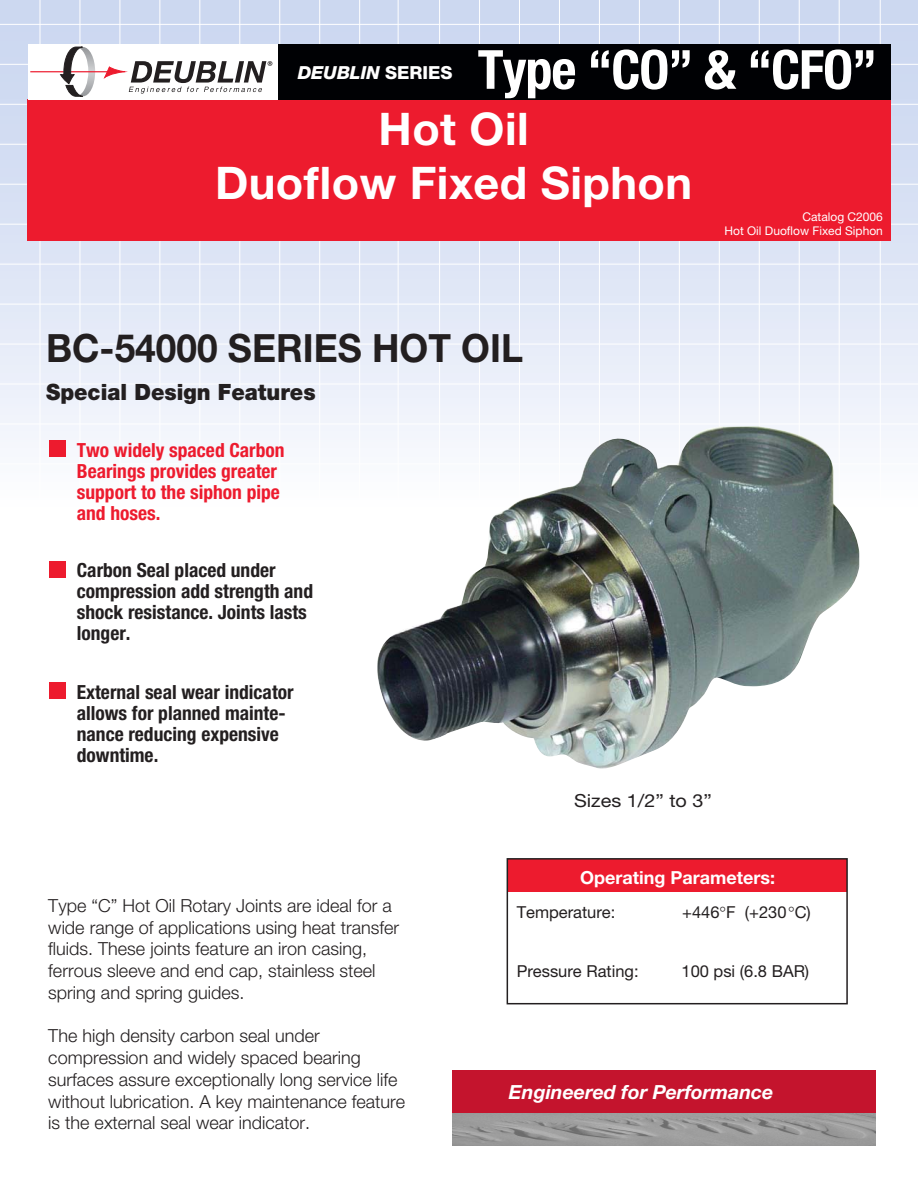
<style>
.page{position:relative;width:918px;height:1188px;background:#fff}
.page>*{position:absolute;margin:0;border:0;box-sizing:border-box;transform-origin:0 0}
.t1{font:700 condensed 54px "Helvetica Neue LT Pro";letter-spacing:-.02em;color:#fff}
.t2{font:700 45px/54px "Helvetica Neue LT Pro";letter-spacing:.01em;color:#fff;text-align:center}
.t3{font:700 39px "Helvetica Neue LT Pro";color:#231f20;scale:.95 1}
.t4{font:900 22.5px "Helvetica Neue LT Pro";color:#231f20;scale:.95 1}
.t5{font:700 condensed 19.5px/21px "Helvetica Neue LT Pro";color:#231f20}
.t6{font:700 condensed 19.5px/21px "Helvetica Neue LT Pro";color:#ed1b2e}
.t7{font:italic 700 19.5px "Helvetica Neue LT Pro";color:#fff}
.t8{font:300 18px/21.8px "Helvetica Neue LT Pro";color:#231f20}
.t9{font:700 18px "Helvetica Neue LT Pro";color:#fff}
.t10{font:18px "Helvetica Neue LT Pro";color:#231f20;scale:1.1 1}
.t11{font:italic 800 18px "Helvetica Neue LT Pro";color:#fff}
.t12{font:16.5px "Helvetica Neue LT Pro";color:#231f20}
.t13{font:12px/14.4px "Helvetica Neue LT Pro";color:#fff;text-align:right}
.s1{font-style:normal}
</style>
<div class="page">
<div style="left:0;top:0;width:918px;height:512px;background:linear-gradient(to bottom,#c4d1ec,#fafcff)"></div>
<hr style="left:40px;top:0;width:1px;height:1188px;background:#fff">
<hr style="left:80px;top:0;width:1px;height:1188px;background:#fff">
<hr style="left:120px;top:0;width:1px;height:1188px;background:#fff">
<hr style="left:159px;top:0;width:1px;height:1188px;background:#fff">
<hr style="left:199px;top:0;width:1px;height:1188px;background:#fff">
<hr style="left:239px;top:0;width:1px;height:1188px;background:#fff">
<hr style="left:279px;top:0;width:1px;height:1188px;background:#fff">
<hr style="left:319px;top:0;width:1px;height:1188px;background:#fff">
<hr style="left:359px;top:0;width:1px;height:1188px;background:#fff">
<hr style="left:398px;top:0;width:1px;height:1188px;background:#fff">
<hr style="left:439px;top:0;width:1px;height:1188px;background:#fff">
<hr style="left:479px;top:0;width:1px;height:1188px;background:#fff">
<hr style="left:519px;top:0;width:1px;height:1188px;background:#fff">
<hr style="left:559px;top:0;width:1px;height:1188px;background:#fff">
<hr style="left:599px;top:0;width:1px;height:1188px;background:#fff">
<hr style="left:639px;top:0;width:1px;height:1188px;background:#fff">
<hr style="left:679px;top:0;width:1px;height:1188px;background:#fff">
<hr style="left:719px;top:0;width:1px;height:1188px;background:#fff">
<hr style="left:759px;top:0;width:1px;height:1188px;background:#fff">
<hr style="left:799px;top:0;width:1px;height:1188px;background:#fff">
<hr style="left:839px;top:0;width:1px;height:1188px;background:#fff">
<hr style="left:880px;top:0;width:1px;height:1188px;background:#fff">
<hr style="left:0;top:24px;width:918px;height:1px;background:#fff">
<hr style="left:0;top:64px;width:918px;height:1px;background:#fff">
<hr style="left:0;top:104px;width:918px;height:1px;background:#fff">
<hr style="left:0;top:144px;width:918px;height:1px;background:#fff">
<hr style="left:0;top:184px;width:918px;height:1px;background:#fff">
<hr style="left:0;top:224px;width:918px;height:1px;background:#fff">
<hr style="left:0;top:264px;width:918px;height:1px;background:#fff">
<hr style="left:0;top:304px;width:918px;height:1px;background:#fff">
<hr style="left:0;top:344px;width:918px;height:1px;background:#fff">
<hr style="left:0;top:384px;width:918px;height:1px;background:#fff">
<hr style="left:0;top:424px;width:918px;height:1px;background:#fff">
<hr style="left:0;top:464px;width:918px;height:1px;background:#fff">
<hr style="left:0;top:504px;width:918px;height:1px;background:#fff">
<div style="left:507px;top:859px;width:340px;height:33px;background:#ed1b2e"></div>
<div style="left:49px;top:440px;width:17px;height:17px;background:#ed1b2e"></div>
<div style="left:49px;top:561px;width:17px;height:16px;background:#ed1b2e"></div>
<div style="left:49px;top:682px;width:17px;height:17px;background:#ed1b2e"></div>
<div style="left:507px;top:858px;width:341px;height:146px;border:2px solid #231f20"></div>
<img style="left:377px;top:426px;width:482px;height:343px">
<div style="left:27px;top:100px;width:864px;height:141px;background:#ed1b2e"></div>
<div style="left:278px;top:45px;width:613px;height:55px;background:#000104"></div>
<div style="left:28px;top:45px;width:250px;height:55px;background:#fff"></div>
<hr style="left:71px;top:71px;width:38px;height:1px;background:#ed1b2e">
<hr style="left:30px;top:71px;width:34px;height:1px;background:#ed1b2e">
<svg style="left:104px;top:61px;width:168px;height:33px"></svg>
<svg style="left:60px;top:47px;width:35px;height:50px"></svg>
<div style="left:452px;top:1070px;width:423px;height:45px;background:#c4142d"></div>
<img style="left:452px;top:1114px;width:423px;height:31px">
<p class="t11" style="left:298px;top:62px;width:156px">DEUBLIN <span class="s1">SERIES</span></p>
<h1 class="t1" style="left:478px;top:50px;width:401px">Type “CO” &amp; “CFO”</h1>
<h2 class="t2" style="left:215px;top:106px;width:479px">Hot Oil<br>Duoflow Fixed Siphon</h2>
<p class="t13" style="left:724px;top:211px;width:160px">Catalog C2006<br>Hot Oil Duoflow Fixed Siphon</p>
<h3 class="t3" style="left:46px;top:334px;width:504px">BC-54000 SERIES HOT OIL</h3>
<p class="t4" style="left:46px;top:384px;width:285px">Special Design Features</p>
<p class="t6" style="left:77px;top:441px;width:209px">Two widely spaced Carbon<br>Bearings provides greater support to the siphon pipe and hoses.</p>
<p class="t5" style="left:77px;top:562px;width:238px">Carbon Seal placed under compression add strength and shock resistance. Joints lasts longer.</p>
<p class="t5" style="left:77px;top:683px;width:218px">External seal wear indicator allows for planned mainte&shy;nance reducing expensive downtime.</p>
<p class="t10" style="left:574px;top:794px;width:127px">Sizes 1/2” to 3”</p>
<p class="t8" style="left:48px;top:896px;width:352px">Type “C” Hot Oil Rotary Joints are ideal for a wide range of applications using heat transfer fluids. These joints feature an iron casing, ferrous sleeve and end cap, stainless steel spring and spring guides.</p>
<p class="t8" style="left:48px;top:1027px;width:358px">The high density carbon seal under compression and widely spaced bearing surfaces assure exceptionally long service life without lubrication. A key maintenance feature is the external seal wear indicator.</p>
<p class="t9" style="left:580px;top:871px;width:196px">Operating Parameters:</p>
<p class="t12" style="left:517px;top:906px;width:100px">Temperature:</p>
<p class="t12" style="left:682px;top:906px;width:130px">+446 F (+230 C)</p>
<p class="t12" style="left:517px;top:965px;width:123px">Pressure Rating:</p>
<p class="t12" style="left:682px;top:965px;width:129px">100 psi (6.8 BAR)</p>
<p class="t7" style="left:509px;top:1085px;width:266px">Engineered for Performance</p>
</div>
